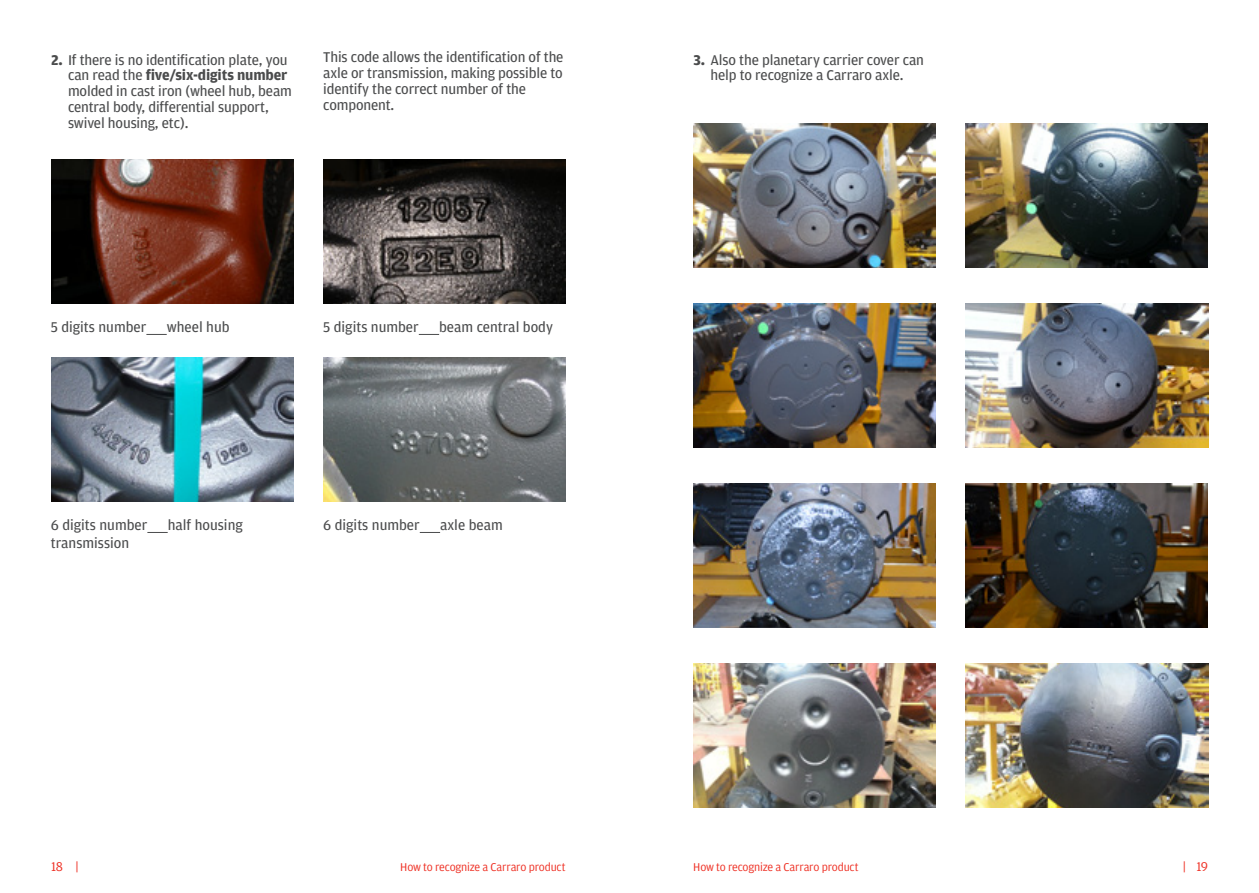
<style>
.page{position:relative;width:1259px;height:893px;background:#fff}
.page>*{position:absolute;margin:0;border:0;box-sizing:border-box;transform-origin:0 0}
.t1{font:15px/15.9px "Amplitude";letter-spacing:-.01em;color:#4b4c4d}
.t2{font:13.5px "Amplitude";color:#ee2e22}
.t3{font:12px "Amplitude";letter-spacing:-.015em;color:#ee2e22}
.s1{font-weight:700}
</style>
<div class="page">
<img style="left:51px;top:159px;width:242px;height:144px">
<img style="left:693px;top:123px;width:243px;height:144px">
<img style="left:51px;top:357px;width:242px;height:144px">
<img style="left:693px;top:303px;width:243px;height:144px">
<img style="left:965px;top:483px;width:243px;height:144px">
<img style="left:693px;top:663px;width:243px;height:144px">
<img style="left:323px;top:159px;width:243px;height:144px">
<img style="left:965px;top:123px;width:243px;height:144px">
<img style="left:323px;top:357px;width:243px;height:144px">
<img style="left:693px;top:483px;width:243px;height:144px">
<img style="left:965px;top:303px;width:243px;height:144px">
<img style="left:965px;top:663px;width:243px;height:144px">
<svg style="left:146px;top:334px;width:21px;height:1px"></svg>
<svg style="left:147px;top:532px;width:21px;height:1px"></svg>
<svg style="left:419px;top:334px;width:20px;height:1px"></svg>
<svg style="left:420px;top:532px;width:20px;height:1px"></svg>
<p class="t1" style="left:68px;top:52px;width:225px;text-indent:-17px"><span class="s1">2.</span> If there is no identification plate, you can read the <span class="s1">five/six-digits number </span>molded in cast iron (wheel hub, beam central body, differential support, swivel housing, etc).</p>
<p class="t1" style="left:323px;top:50px;width:242px">This code allows the identification of the axle or transmission, making possible to identify the correct number of the component.</p>
<p class="t1" style="left:693px;top:52px;width:232px;text-align:center"><span class="s1">3.</span> Also the planetary carrier cover can help to recognize a Carraro axle.</p>
<p class="t1" style="left:51px;top:320px;width:97px">5 digits number</p>
<p class="t1" style="left:167px;top:320px;width:64px">wheel hub</p>
<p class="t1" style="left:51px;top:518px;width:98px">6 digits number</p>
<p class="t1" style="left:168px;top:518px;width:77px">half housing</p>
<p class="t1" style="left:51px;top:536px;width:80px">transmission</p>
<p class="t1" style="left:323px;top:320px;width:97px">5 digits number</p>
<p class="t1" style="left:439px;top:320px;width:115px">beam central body</p>
<p class="t1" style="left:323px;top:518px;width:98px">6 digits number</p>
<p class="t1" style="left:440px;top:518px;width:64px">axle beam</p>
<p class="t2" style="left:51px;top:859px;width:29px">18 |</p>
<p class="t3" style="left:400px;top:860px;width:167px">How to recognize a Carraro product</p>
<p class="t3" style="left:693px;top:860px;width:167px">How to recognize a Carraro product</p>
<p class="t2" style="left:1183px;top:859px;width:26px">| 19</p>
</div>
